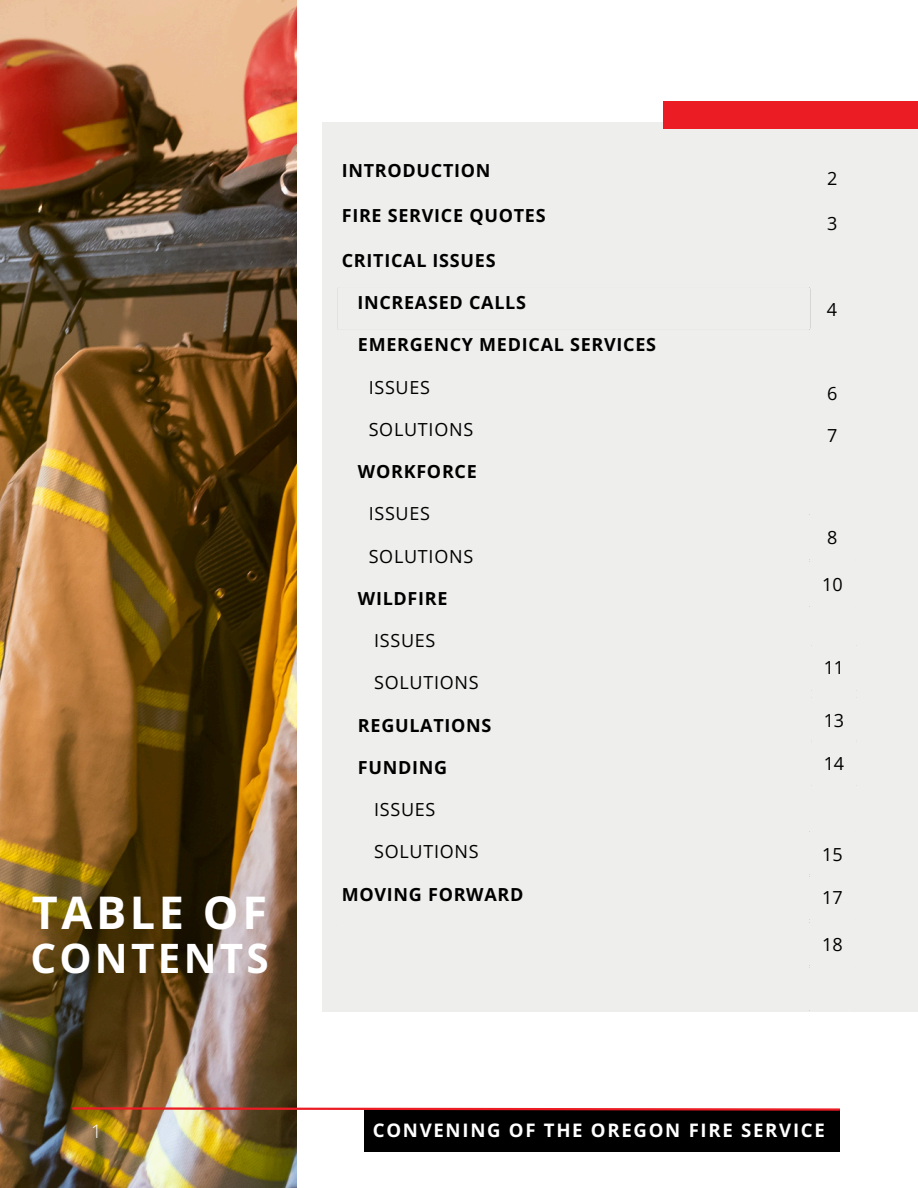
<style>
.page{position:relative;width:918px;height:1188px;background:#fff}
.page>*{position:absolute;margin:0;border:0;box-sizing:border-box;transform-origin:0 0}
.t1{font:700 45px "Open Sans";letter-spacing:.08em;color:#fff}
.t2{font:700 40.5px "Open Sans";letter-spacing:.08em;color:#fff}
.t3{font:700 18.6px "Open Sans";letter-spacing:.09em;color:#fff}
.t4{font:300 18.6px "Open Sans";color:#fff}
.t5{font:700 18px "Open Sans";letter-spacing:.04em;color:#000}
.t6{font:18px "Open Sans";letter-spacing:.04em;color:#000}
</style>
<div class="page">
<div style="left:322px;top:122px;width:596px;height:889px;background:#eeeeec"></div>
<img style="left:0;top:0;width:296px;height:1188px">
<div style="left:663px;top:102px;width:255px;height:27px;background:#ec1c24"></div>
<div style="left:364px;top:1110px;width:476px;height:42px;background:#000"></div>
<svg style="left:70px;top:1106px;width:770px;height:6px"></svg>
<p class="t1" style="left:32px;top:881px;width:237px">TABLE OF</p>
<p class="t2" style="left:30px;top:930px;width:240px">CONTENTS</p>
<p class="t4" style="left:91px;top:1118px;width:12px">1</p>
<p class="t5" style="left:342px;top:158px;width:150px">INTRODUCTION</p>
<h1 class="t6" style="left:827px;top:165px;width:12px">2</h1>
<p class="t5" style="left:342px;top:203px;width:205px">FIRE SERVICE QUOTES</p>
<p class="t6" style="left:827px;top:210px;width:12px">3</p>
<p class="t5" style="left:342px;top:248px;width:155px">CRITICAL ISSUES</p>
<p class="t5" style="left:357px;top:289px;width:170px">INCREASED CALLS</p>
<p class="t6" style="left:827px;top:296px;width:12px">4</p>
<p class="t5" style="left:358px;top:332px;width:300px">EMERGENCY MEDICAL SERVICES</p>
<p class="t6" style="left:369px;top:374px;width:63px">ISSUES</p>
<p class="t6" style="left:827px;top:381px;width:12px">6</p>
<p class="t6" style="left:369px;top:417px;width:106px">SOLUTIONS</p>
<p class="t6" style="left:827px;top:423px;width:12px">7</p>
<p class="t5" style="left:358px;top:459px;width:120px">WORKFORCE</p>
<p class="t6" style="left:369px;top:501px;width:63px">ISSUES</p>
<p class="t6" style="left:369px;top:543px;width:106px">SOLUTIONS</p>
<p class="t5" style="left:358px;top:586px;width:91px">WILDFIRE</p>
<p class="t6" style="left:374px;top:628px;width:63px">ISSUES</p>
<p class="t6" style="left:374px;top:670px;width:106px">SOLUTIONS</p>
<p class="t5" style="left:358px;top:712px;width:135px">REGULATIONS</p>
<p class="t5" style="left:358px;top:755px;width:91px">FUNDING</p>
<p class="t6" style="left:374px;top:797px;width:63px">ISSUES</p>
<p class="t6" style="left:374px;top:839px;width:106px">SOLUTIONS</p>
<p class="t5" style="left:342px;top:881px;width:183px">MOVING FORWARD</p>
<p class="t6" style="left:827px;top:524px;width:12px">8</p>
<p class="t6" style="left:822px;top:572px;width:22px">10</p>
<p class="t6" style="left:824px;top:655px;width:22px">11</p>
<p class="t6" style="left:824px;top:708px;width:22px">13</p>
<p class="t6" style="left:824px;top:750px;width:22px">14</p>
<p class="t6" style="left:822px;top:841px;width:22px">15</p>
<p class="t6" style="left:822px;top:885px;width:22px">17</p>
<p class="t6" style="left:822px;top:932px;width:22px">18</p>
<p class="t3" style="left:373px;top:1117px;width:454px">CONVENING OF THE OREGON FIRE SERVICE</p>
</div>
